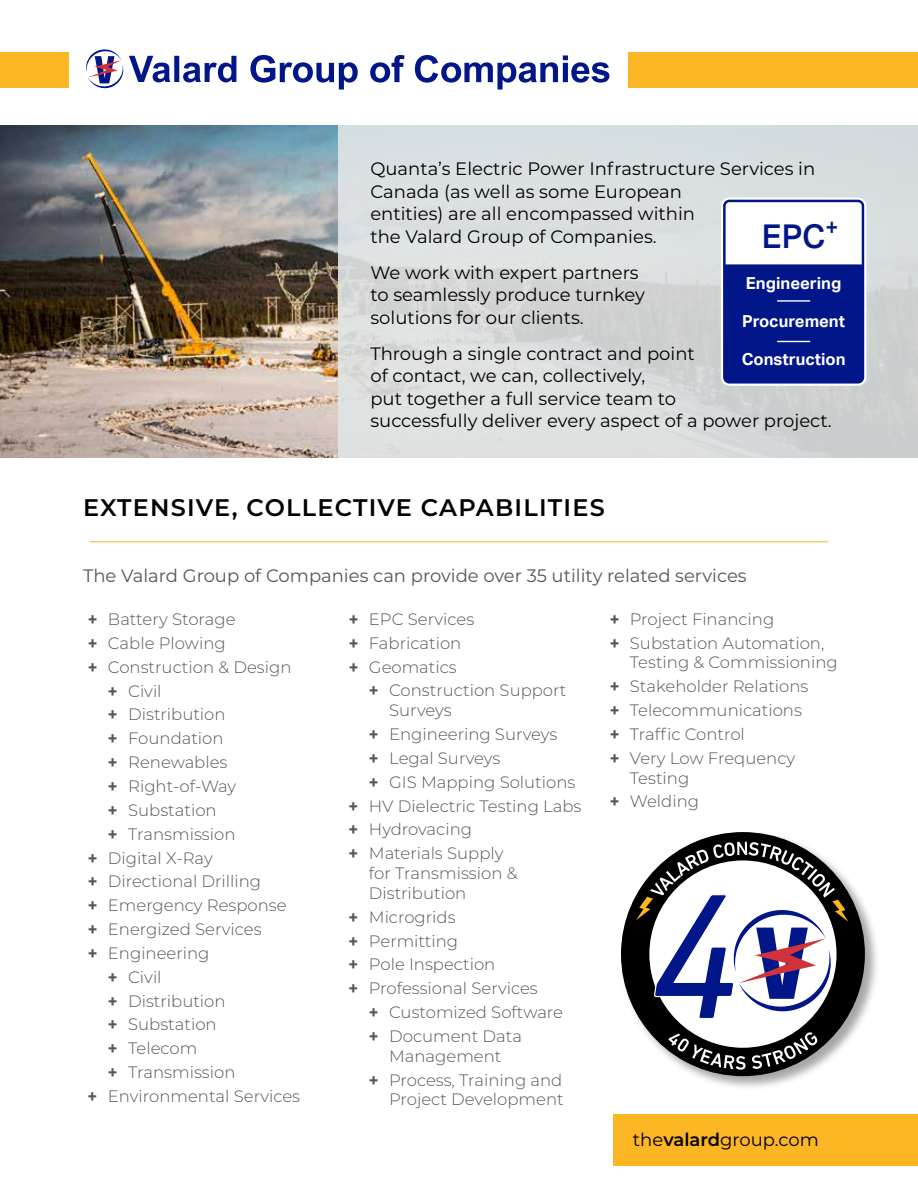
<style>
.page{position:relative;width:918px;height:1188px;background:#fff}
.page>*{position:absolute;margin:0;border:0;box-sizing:border-box;transform-origin:0 0}
.t1{font:500 32.85px "Aktiv Grotesk";color:#001689}
.t2{font:600 24px "Montserrat";letter-spacing:.05em;color:#000}
.t3{font:18px/22.5px "Montserrat";color:#000}
.t4{font:18px "Montserrat";color:#54565a}
.t5{font:300 16.5px/23.9px "Montserrat";color:#54565a}
.t6{font:700 16.5px "Aktiv Grotesk";color:#fff}
.s1{font-family:"Aktiv Grotesk";font-weight:700}
.s2{font-weight:600}
</style>
<div class="page">
<svg style="left:86px;top:49px;width:150px;height:40px"></svg>
<svg style="left:250px;top:55px;width:108px;height:35px"></svg>
<svg style="left:370px;top:55px;width:35px;height:28px"></svg>
<svg style="left:415px;top:55px;width:194px;height:35px"></svg>
<div style="left:614px;top:1115px;width:304px;height:51px;background:#fcb523"></div>
<hr style="left:90px;top:541px;width:738px;height:1px;background:#fcb523">
<div style="left:620px;top:831px;width:260px;height:260px;background:#000;opacity:.35"></div>
<svg style="left:621px;top:832px;width:244px;height:244px"></svg>
<svg style="left:668px;top:1034px;width:78px;height:36px"></svg>
<svg style="left:752px;top:1032px;width:65px;height:37px"></svg>
<svg style="left:636px;top:842px;width:213px;height:177px"></svg>
<div style="left:629px;top:52px;width:289px;height:36px;background:#fcb523"></div>
<div style="left:0;top:52px;width:68px;height:36px;background:#fcb523"></div>
<img style="left:0;top:125px;width:338px;height:333px">
<div style="left:338px;top:125px;width:580px;height:333px;background:linear-gradient(to right,#dde1e1,#d0d5d7)"></div>
<div style="left:721px;top:197px;width:145px;height:189px;border:7px solid #fff;border-radius:5px"></div>
<svg style="left:726px;top:203px;width:135px;height:178px"></svg>
<div style="left:723px;top:200px;width:141px;height:184px;border:2px solid #001689;border-radius:5px"></div>
<hr style="left:777px;top:341px;width:33px;height:1px;background:#fff">
<hr style="left:777px;top:300px;width:33px;height:2px;background:#fff">
<p class="t3" style="left:370px;top:157px;width:446px">Quanta’s Electric Power Infrastructure Services in Canada (as well as some European<br>entities) are all encompassed within<br>the Valard Group of Companies.</p>
<p class="t3" style="left:370px;top:260px;width:276px">We work with expert partners to seamlessly produce turnkey solutions for our clients.</p>
<p class="t3" style="left:370px;top:341px;width:463px">Through a single contract and point<br>of contact, we can, collectively,<br>put together a full service team to<br>successfully deliver every aspect of a power project.</p>
<h1 class="t1" style="left:762px;top:217px;width:78px">EPC<sup>+</sup></h1>
<p class="t6" style="left:746px;top:273px;width:97px">Engineering</p>
<p class="t6" style="left:742px;top:312px;width:104px">Procurement</p>
<p class="t6" style="left:742px;top:350px;width:105px">Construction</p>
<h2 class="t2" style="left:83px;top:490px;width:523px">EXTENSIVE, COLLECTIVE CAPABILITIES</h2>
<p class="t4" style="left:83px;top:563px;width:665px">The Valard Group of Companies can provide over 35 utility related services</p>
<p class="t5" style="left:88px;top:607px;width:150px"><span class="s1">+</span> Battery Storage</p>
<p class="t5" style="left:88px;top:631px;width:140px"><span class="s1">+</span> Cable Plowing</p>
<p class="t5" style="left:88px;top:654px;width:205px"><span class="s1">+</span> Construction &amp; Design</p>
<p class="t5" style="left:108px;top:678px;width:55px"><span class="s1">+</span> Civil</p>
<p class="t5" style="left:108px;top:702px;width:119px"><span class="s1">+</span> Distribution</p>
<p class="t5" style="left:108px;top:726px;width:117px"><span class="s1">+</span> Foundation</p>
<p class="t5" style="left:108px;top:750px;width:121px"><span class="s1">+</span> Renewables</p>
<p class="t5" style="left:108px;top:774px;width:130px"><span class="s1">+</span> Right-of-Way</p>
<p class="t5" style="left:108px;top:798px;width:110px"><span class="s1">+</span> Substation</p>
<p class="t5" style="left:108px;top:821px;width:129px"><span class="s1">+</span> Transmission</p>
<p class="t5" style="left:88px;top:845px;width:127px"><span class="s1">+</span> Digital X-Ray</p>
<p class="t5" style="left:88px;top:869px;width:175px"><span class="s1">+</span> Directional Drilling</p>
<p class="t5" style="left:88px;top:893px;width:200px"><span class="s1">+</span> Emergency Response</p>
<p class="t5" style="left:88px;top:917px;width:175px"><span class="s1">+</span> Energized Services</p>
<p class="t5" style="left:88px;top:941px;width:123px"><span class="s1">+</span> Engineering</p>
<p class="t5" style="left:108px;top:964px;width:55px"><span class="s1">+</span> Civil</p>
<p class="t5" style="left:108px;top:988px;width:119px"><span class="s1">+</span> Distribution</p>
<p class="t5" style="left:108px;top:1012px;width:110px"><span class="s1">+</span> Substation</p>
<p class="t5" style="left:108px;top:1036px;width:91px"><span class="s1">+</span> Telecom</p>
<p class="t5" style="left:108px;top:1060px;width:129px"><span class="s1">+</span> Transmission</p>
<p class="t5" style="left:88px;top:1084px;width:214px"><span class="s1">+</span> Environmental Services</p>
<p class="t5" style="left:349px;top:607px;width:127px"><span class="s1">+</span> EPC Services <span class="s1">+</span> Fabrication <span class="s1">+</span> Geomatics</p>
<p class="t5" style="left:389px;top:680px;width:179px;line-height:19.8px;text-indent:-20px"><span class="s1">+</span> Construction Support<br>Surveys</p>
<p class="t5" style="left:369px;top:722px;width:190px"><span class="s1">+</span> Engineering Surveys</p>
<p class="t5" style="left:369px;top:746px;width:133px"><span class="s1">+</span> Legal Surveys</p>
<p class="t5" style="left:369px;top:769px;width:208px"><span class="s1">+</span> GIS Mapping Solutions</p>
<p class="t5" style="left:349px;top:793px;width:234px"><span class="s1">+</span> HV Dielectric Testing Labs</p>
<p class="t5" style="left:349px;top:817px;width:125px"><span class="s1">+</span> Hydrovacing</p>
<p class="t5" style="left:349px;top:841px;width:156px"><span class="s1">+</span> Materials Supply</p>
<p class="t5" style="left:369px;top:863px;width:150px;line-height:19.8px">for Transmission &amp;<br>Distribution</p>
<p class="t5" style="left:349px;top:904px;width:108px"><span class="s1">+</span> Microgrids</p>
<p class="t5" style="left:349px;top:928px;width:111px"><span class="s1">+</span> Permitting</p>
<p class="t5" style="left:349px;top:952px;width:148px"><span class="s1">+</span> Pole Inspection</p>
<p class="t5" style="left:349px;top:976px;width:191px"><span class="s1">+</span> Professional Services</p>
<p class="t5" style="left:369px;top:1000px;width:196px"><span class="s1">+</span> Customized Software</p>
<p class="t5" style="left:369px;top:1024px;width:155px"><span class="s1">+</span> Document Data</p>
<p class="t5" style="left:369px;top:1043px;width:195px;text-indent:20px">Management<br><span class="s1">+</span> Process, Training and</p>
<p class="t5" style="left:389px;top:1087px;width:176px">Project Development</p>
<p class="t5" style="left:610px;top:607px;width:216px"><span class="s1">+</span> Project Financing<br><span class="s1">+</span> Substation Automation,</p>
<p class="t5" style="left:610px;top:650px;width:230px;text-indent:20px">Testing &amp; Commissioning <span class="s1">+</span> Stakeholder Relations<br><span class="s1">+</span> Telecommunications<br><span class="s1">+</span> Traffic Control<br><span class="s1">+</span> Very Low Frequency</p>
<p class="t5" style="left:610px;top:765px;width:91px;text-indent:20px">Testing <span class="s1">+</span> Welding</p>
<p class="t3" style="left:633px;top:1128px;width:187px">the<span class="s2">valard</span>group.com</p>
</div>
